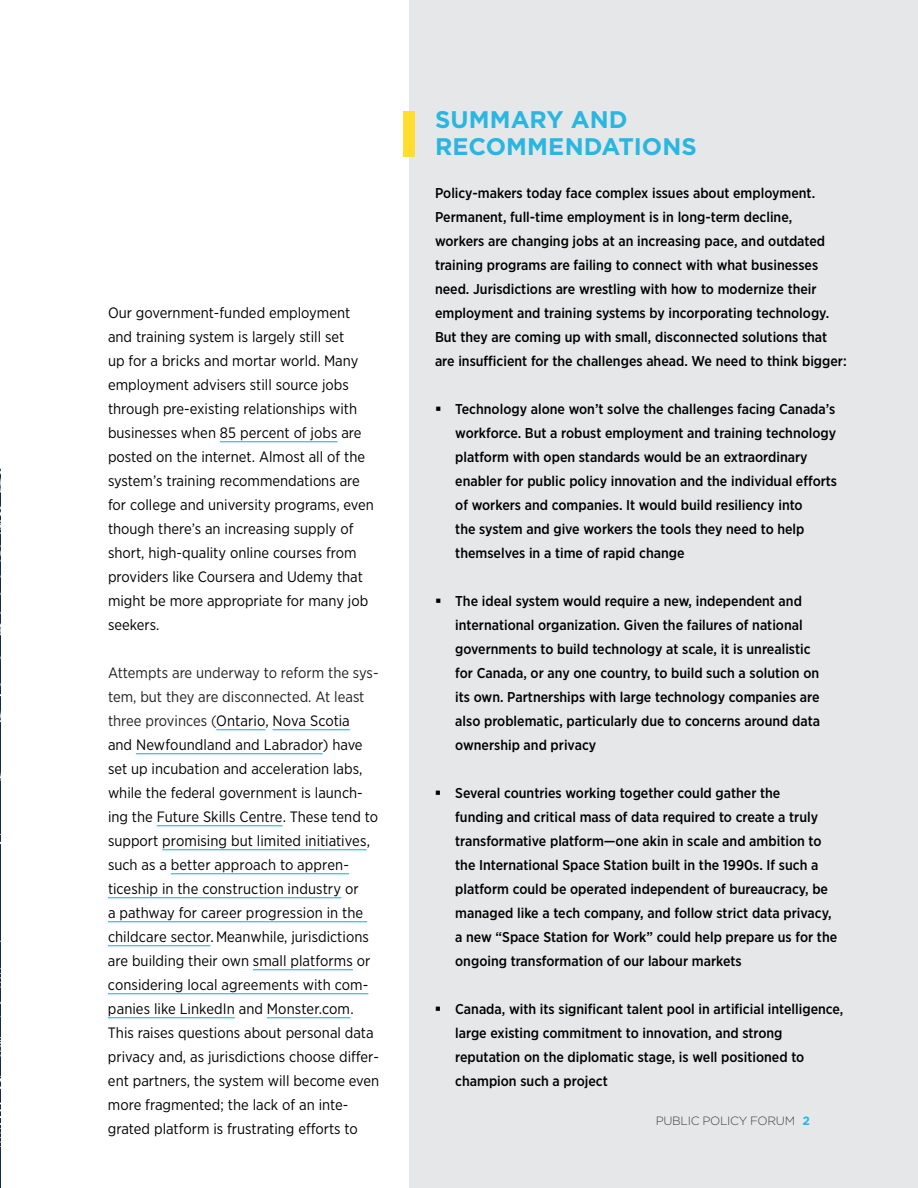
<style>
.page{position:relative;width:918px;height:1188px;background:#fff}
.page>*{position:absolute;margin:0;border:0;box-sizing:border-box;transform-origin:0 0}
.t1{font:700 24px/27px "Gotham";letter-spacing:.005em;color:#29b7e1}
.t2{font:15px/24px "Gotham Narrow";color:#000}
.t3{font:500 14.25px/24px "Gotham Narrow";color:#000}
.t4{font:300 12px "Gotham";letter-spacing:-.025em;color:#414042}
.s1{color:#222}
.s2{font-weight:700;color:#29b7e1}
</style>
<div class="page">
<img style="left:0;top:468px;width:1px;height:720px">
<div style="left:409px;top:0;width:509px;height:1188px;background:#e6e7e8"></div>
<hr style="left:220px;top:441px;width:118px;height:1px;background:#29b7e1">
<hr style="left:216px;top:729px;width:49px;height:1px;background:#29b7e1">
<hr style="left:273px;top:729px;width:77px;height:1px;background:#29b7e1">
<hr style="left:136px;top:753px;width:187px;height:1px;background:#29b7e1">
<hr style="left:157px;top:825px;width:126px;height:1px;background:#29b7e1">
<hr style="left:162px;top:849px;width:205px;height:1px;background:#29b7e1">
<hr style="left:171px;top:873px;width:178px;height:1px;background:#29b7e1">
<hr style="left:108px;top:897px;width:233px;height:1px;background:#29b7e1">
<hr style="left:108px;top:921px;width:259px;height:1px;background:#29b7e1">
<hr style="left:108px;top:945px;width:102px;height:1px;background:#29b7e1">
<hr style="left:253px;top:969px;width:100px;height:1px;background:#29b7e1">
<hr style="left:108px;top:993px;width:260px;height:1px;background:#29b7e1">
<hr style="left:108px;top:1017px;width:127px;height:1px;background:#29b7e1">
<hr style="left:267px;top:1017px;width:83px;height:1px;background:#29b7e1">
<div style="left:404px;top:111px;width:11px;height:45px;background:#ffde2f"></div>
<p class="t2" style="left:108px;top:300px;width:267px">Our government-funded employment and training system is largely still set<br>up for a bricks and mortar world. Many employment advisers still source jobs through pre-existing relationships with businesses when 85 percent of jobs are posted on the internet. Almost all of the system’s training recommendations are for college and university programs, even though there’s an increasing supply of short, high-quality online courses from providers like Coursera and Udemy that might be more appropriate for many job seekers.</p>
<p class="t2" style="left:108px;top:660px;width:273px"><span class="s1">Attempts are underway to reform the sys&shy;tem, but they are disconnected. At least three provinces (</span>Ontario, Nova Scotia<br>and Newfoundland and Labrador) have set up incubation and acceleration labs, while the federal government is launch&shy;ing the Future Skills Centre. These tend to support promising but limited initiatives, such as a better approach to appren&shy;ticeship in the construction industry or<br>a pathway for career progression in the childcare sector. Meanwhile, jurisdictions are building their own small platforms or considering local agreements with com&shy;panies like LinkedIn and Monster.com.<br>This raises questions about personal data privacy and, as jurisdictions choose differ&shy;ent partners, the system will become even more fragmented; the lack of an inte&shy;grated platform is frustrating efforts to</p>
<h1 class="t1" style="left:435px;top:106px;width:263px">SUMMARY AND<br>RECOMMENDATIONS</h1>
<p class="t3" style="left:435px;top:181px;width:413px">Policy-makers today face complex issues about employment.<br>Permanent, full-time employment is in long-term decline,<br>workers are changing jobs at an increasing pace, and outdated training programs are failing to connect with what businesses need. Jurisdictions are wrestling with how to modernize their employment and training systems by incorporating technology.<br>But they are coming up with small, disconnected solutions that are insufficient for the challenges ahead. We need to think bigger:</p>
<p class="t3" style="left:455px;top:397px;width:383px">Technology alone won’t solve the challenges facing Canada’s workforce. But a robust employment and training technology platform with open standards would be an extraordinary enabler for public policy innovation and the individual efforts of workers and companies. It would build resiliency into<br>the system and give workers the tools they need to help themselves in a time of rapid change</p>
<p class="t3" style="left:455px;top:589px;width:366px">The ideal system would require a new, independent and international organization. Given the failures of national governments to build technology at scale, it is unrealistic for Canada, or any one country, to build such a solution on its own. Partnerships with large technology companies are also problematic, particularly due to concerns around data ownership and privacy</p>
<p class="t3" style="left:455px;top:781px;width:383px">Several countries working together could gather the<br>funding and critical mass of data required to create a truly transformative platform—one akin in scale and ambition to the International Space Station built in the 1990s. If such a platform could be operated independent of bureaucracy, be managed like a tech company, and follow strict data privacy, a new “Space Station for Work” could help prepare us for the ongoing transformation of our labour markets</p>
<p class="t3" style="left:455px;top:997px;width:390px">Canada, with its significant talent pool in artificial intelligence, large existing commitment to innovation, and strong reputation on the diplomatic stage, is well positioned to champion such a project</p>
<p class="t4" style="left:656px;top:1113px;width:156px">PUBLIC POLICY FORUM <span class="s2">2</span></p>
</div>
